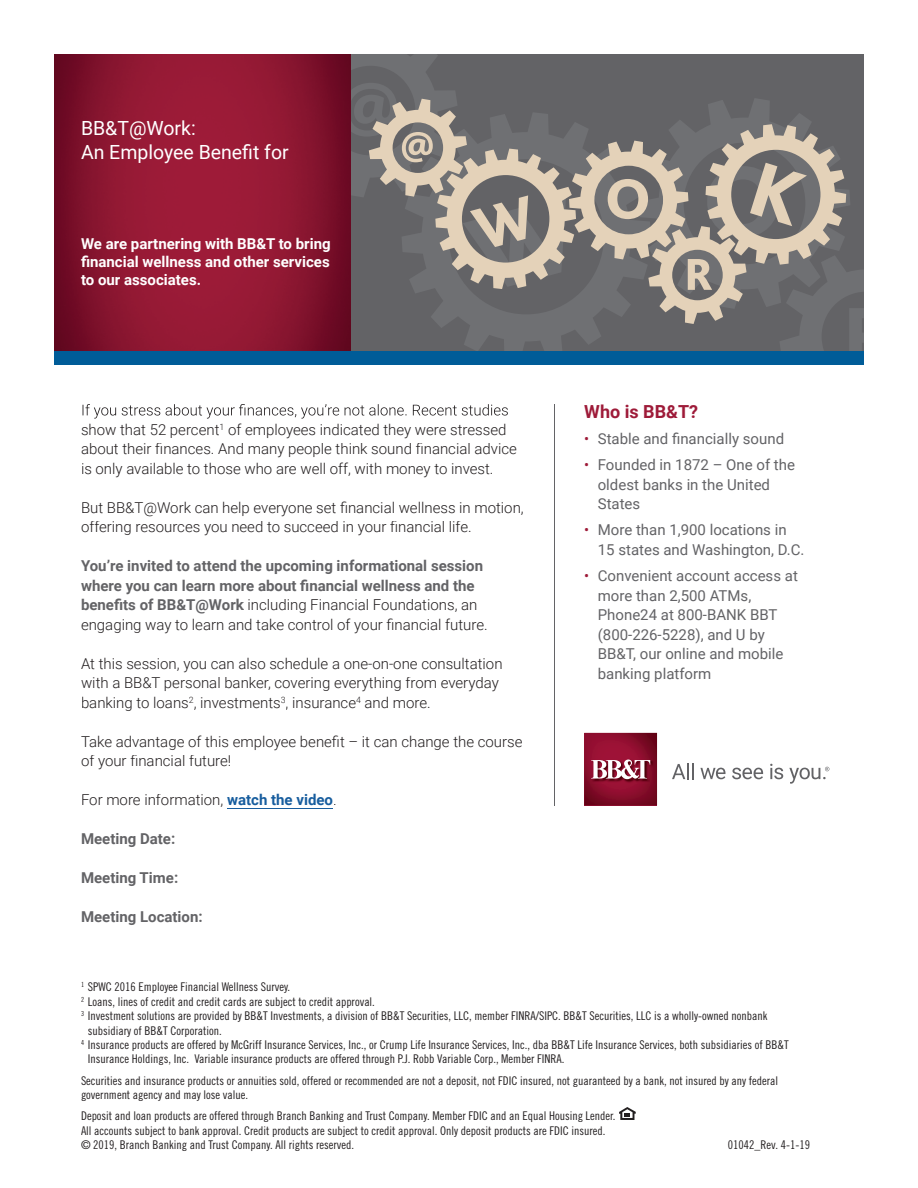
<style>
.page{position:relative;width:918px;height:1188px;background:#fff}
.page>*{position:absolute;margin:0;border:0;box-sizing:border-box;transform-origin:0 0}
.t1{font:19.5px/23.4px "Roboto";color:#fff}
.t2{font:700 18px "Roboto";color:#9e1b39}
.t3{font:300 15px/19.5px "Roboto";color:#231f20}
.t4{font:15px/19.5px "Roboto";color:#636366}
.t5{font:700 15px/19.5px "Roboto";color:#636366}
.t6{font:700 15px/18px "Roboto";color:#fff;text-align:justify}
.t7{font:12px/14.4px "Trade Gothic LT Std Cn 18";color:#231f20}
.s1{font-weight:300;color:#231f20}
.s2{font-weight:700;color:#175d9e}
.s3{color:#9e1b39}
</style>
<div class="page">
<svg style="left:672px;top:763px;width:22px;height:16px"></svg>
<svg style="left:700px;top:768px;width:26px;height:11px"></svg>
<svg style="left:732px;top:768px;width:31px;height:11px"></svg>
<svg style="left:770px;top:764px;width:13px;height:15px"></svg>
<img style="left:584px;top:733px;width:73px;height:72px">
<img style="left:590px;top:759px;width:64px;height:24px">
<svg style="left:591px;top:759px;width:59px;height:20px"></svg>
<svg style="left:789px;top:767px;width:40px;height:17px"></svg>
<img style="left:54px;top:54px;width:271px;height:297px">
<svg style="left:325px;top:54px;width:539px;height:311px;background:#7e7675"></svg>
<div style="left:54px;top:351px;width:810px;height:13px;background:#005c98"></div>
<hr style="left:227px;top:808px;width:106px;height:1px;background:#175d9e">
<svg style="left:83px;top:404px;width:425px;height:15px"></svg>
<hr style="left:554px;top:404px;width:1px;height:401px;background:#636366">
<svg style="left:619px;top:1107px;width:17px;height:13px"></svg>
<h1 class="t1" style="left:81px;top:116px;width:209px">BB&amp;T@Work:<br>An Employee Benefit for</h1>
<p class="t6" style="left:81px;top:234px;width:251px">We are partnering with BB&amp;T to bring financial wellness and other services to our associates.</p>
<p class="t3" style="left:81px;top:419px;width:437px">show that 52 percent<sup>1</sup> of employees indicated they were stressed about their finances. And many people think sound financial advice is only available to those who are well off, with money to invest.</p>
<p class="t3" style="left:81px;top:497px;width:444px">But BB&amp;T@Work can help everyone set financial wellness in motion, offering resources you need to succeed in your financial life.</p>
<p class="t5" style="left:81px;top:556px;width:408px">You’re invited to attend the upcoming informational session where you can learn more about financial wellness and the benefits of BB&amp;T@Work <span class="s1">including Financial Foundations, an engaging way to learn and take control of your financial future.</span></p>
<p class="t3" style="left:81px;top:653px;width:423px">At this session, you can also schedule a one-on-one consultation with a BB&amp;T personal banker, covering everything from everyday banking to loans<sup>2</sup>, investments<sup>3</sup>, insurance<sup>4</sup> and more.</p>
<p class="t3" style="left:81px;top:731px;width:443px">Take advantage of this employee benefit – it can change the course of your financial future!</p>
<p class="t3" style="left:81px;top:790px;width:257px">For more information, <span class="s2">watch the video</span>.</p>
<p class="t5" style="left:81px;top:829px;width:96px">Meeting Date:</p>
<p class="t5" style="left:81px;top:868px;width:99px">Meeting Time:</p>
<p class="t5" style="left:81px;top:907px;width:123px">Meeting Location:</p>
<h2 class="t2" style="left:584px;top:399px;width:115px">Who is BB&amp;T?</h2>
<p class="t4" style="left:584px;top:428px;width:201px"><span class="s3">•</span> Stable and financially sound</p>
<p class="t4" style="left:598px;top:455px;width:199px;text-indent:-14px"><span class="s3">•</span> Founded in 1872 – One of the oldest banks in the United<br>States</p>
<p class="t4" style="left:598px;top:520px;width:208px;text-indent:-14px"><span class="s3">•</span> More than 1,900 locations in<br>15 states and Washington, D.C.</p>
<p class="t4" style="left:598px;top:566px;width:202px;text-indent:-14px"><span class="s3">•</span> Convenient account access at more than 2,500 ATMs,<br>Phone24 at 800-BANK BBT (800-226-5228), and U by<br>BB&amp;T, our online and mobile banking platform</p>
<p class="t7" style="left:81px;top:980px;width:211px"><sup>1</sup> SPWC 2016 Employee Financial Wellness Survey.</p>
<p class="t7" style="left:81px;top:994px;width:295px"><sup>2</sup> Loans, lines of credit and credit cards are subject to credit approval.</p>
<p class="t7" style="left:81px;top:1009px;width:688px"><sup>3</sup> Investment solutions are provided by BB&amp;T Investments, a division of BB&amp;T Securities, LLC, member FINRA/SIPC. BB&amp;T Securities, LLC is a wholly-owned nonbank</p>
<p class="t7" style="left:88px;top:1023px;width:135px">subsidiary of BB&amp;T Corporation.</p>
<p class="t7" style="left:81px;top:1037px;width:709px"><sup>4</sup> Insurance products are offered by McGriff Insurance Services, Inc., or Crump Life Insurance Services, Inc., dba BB&amp;T Life Insurance Services, both subsidiaries of BB&amp;T</p>
<p class="t7" style="left:88px;top:1052px;width:478px">Insurance Holdings, Inc. Variable insurance products are offered through P.J. Robb Variable Corp., Member FINRA.</p>
<p class="t7" style="left:81px;top:1073px;width:699px">Securities and insurance products or annuities sold, offered or recommended are not a deposit, not FDIC insured, not guaranteed by a bank, not insured by any federal government agency and may lose value.</p>
<p class="t7" style="left:81px;top:1109px;width:536px">Deposit and loan products are offered through Branch Banking and Trust Company. Member FDIC and an Equal Housing Lender.<br>All accounts subject to bank approval. Credit products are subject to credit approval. Only deposit products are FDIC insured. © 2019, Branch Banking and Trust Company. All rights reserved.</p>
<p class="t7" style="left:728px;top:1137px;width:84px">01042_Rev. 4-1-19</p>
</div>
